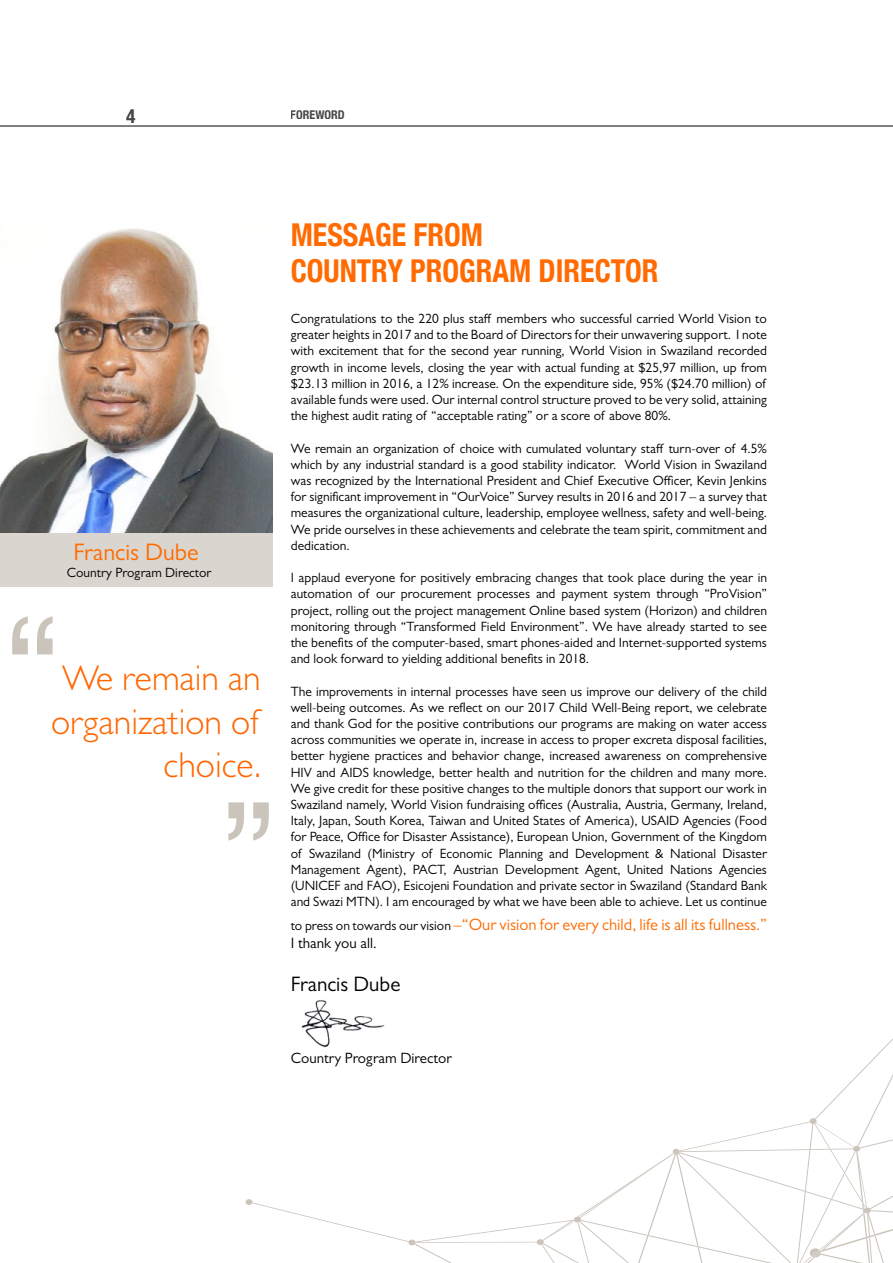
<style>
.page{position:relative;width:893px;height:1263px;background:#fff}
.page>*{position:absolute;margin:0;border:0;box-sizing:border-box;transform-origin:0 0}
.t1{font:150px "Helvetica";color:#cac4bb}
.t2{font:300 36px/43.2px "Gill Sans MT Pro";color:#f60;text-align:right}
.t3{font:700 condensed 31.5px/36px "Helvetica Neue";color:#ff6b00;scale:.95 1}
.t4{font:24px "Gill Sans MT Pro";color:#ff6b00}
.t5{font:21px "Gill Sans MT Pro";color:#000}
.t6{font:700 condensed 19.5px "Helvetica Neue";color:#464547}
.t7{font:16.5px "Gill Sans MT Pro";color:#ff6b00}
.t8{font:15px "Gill Sans MT Pro";color:#000}
.t9{font:13.5px/16.2px "Gill Sans MT Pro";color:#000;text-align:justify}
.t10{font:700 condensed 12px "Helvetica Neue";color:#464547}
.s1{font-size:13.5px;color:#000}
</style>
<div class="page">
<hr style="left:0;top:126px;width:893px;height:1px;background:#000">
<div style="left:0;top:533px;width:273px;height:53px;background:#dad5cf"></div>
<img style="left:0;top:228px;width:273px;height:305px">
<svg style="left:246px;top:1003px;width:647px;height:260px"></svg>
<h3 class="t6" style="left:126px;top:104px;width:11px">4</h3>
<p class="t10" style="left:291px;top:107px;width:56px">FOREWORD</p>
<h1 class="t1" style="left:7px;top:586px;width:51px">“</h1>
<h3 class="t4" style="left:73px;top:537px;width:127px">Francis Dube</h3>
<p class="t9" style="left:67px;top:564px;width:146px">Country Program Director</p>
<h2 class="t2" style="left:51px;top:656px;width:211px">We remain an organization of choice.</h2>
<h1 class="t1" style="left:275px;top:871px;width:51px;rotate:-180deg">“</h1>
<h3 class="t3" style="left:291px;top:217px;width:389px">MESSAGE FROM<br>COUNTRY PROGRAM DIRECTOR</h3>
<p class="t9" style="left:291px;top:310px;width:478px">Congratulations to the 220 plus staff members who successful carried World Vision to greater heights in 2017 and to the Board of Directors for their unwavering support. I note with excitement that for the second year running, World Vision in Swaziland recorded growth in income levels, closing the year with actual funding at $25,97 million, up from $23.13 million in 2016, a 12% increase. On the expenditure side, 95% ($24.70 million) of available funds were used. Our internal control structure proved to be very solid, attaining the highest audit rating of “acceptable rating” or a score of above 80%.</p>
<p class="t9" style="left:291px;top:440px;width:478px">We remain an organization of choice with cumulated voluntary staff turn-over of 4.5% which by any industrial standard is a good stability indicator. World Vision in Swaziland was recognized by the International President and Chief Executive Officer, Kevin Jenkins for significant improvement in “OurVoice” Survey results in 2016 and 2017 – a survey that measures the organizational culture, leadership, employee wellness, safety and well-being.<br>We pride ourselves in these achievements and celebrate the team spirit, commitment and dedication.</p>
<p class="t9" style="left:291px;top:569px;width:478px">I applaud everyone for positively embracing changes that took place during the year in automation of our procurement processes and payment system through “ProVision” project, rolling out the project management Online based system (Horizon) and children monitoring through “Transformed Field Environment”. We have already started to see the benefits of the computer-based, smart phones-aided and Internet-supported systems and look forward to yielding additional benefits in 2018.</p>
<p class="t9" style="left:291px;top:683px;width:478px">The improvements in internal processes have seen us improve our delivery of the child well-being outcomes. As we reflect on our 2017 Child Well-Being report, we celebrate and thank God for the positive contributions our programs are making on water access across communities we operate in, increase in access to proper excreta disposal facilities, better hygiene practices and behavior change, increased awareness on comprehensive HIV and AIDS knowledge, better health and nutrition for the children and many more.<br>We give credit for these positive changes to the multiple donors that support our work in Swaziland namely, World Vision fundraising offices (Australia, Austria, Germany, Ireland, Italy, Japan, South Korea, Taiwan and United States of America), USAID Agencies (Food for Peace, Office for Disaster Assistance), European Union, Government of the Kingdom of Swaziland (Ministry of Economic Planning and Development &amp; National Disaster Management Agent), PACT, Austrian Development Agent, United Nations Agencies (UNICEF and FAO), Esicojeni Foundation and private sector in Swaziland (Standard Bank and Swazi MTN). I am encouraged by what we have been able to achieve. Let us continue</p>
<p class="t7" style="left:291px;top:914px;width:478px"><span class="s1">to press on towards our vision</span> –“Our vision for every child, life is all its fullness.”</p>
<p class="t8" style="left:291px;top:934px;width:87px">I thank you all.</p>
<h3 class="t5" style="left:291px;top:971px;width:111px">Francis Dube</h3>
<p class="t8" style="left:291px;top:1049px;width:163px">Country Program Director</p>
</div>
